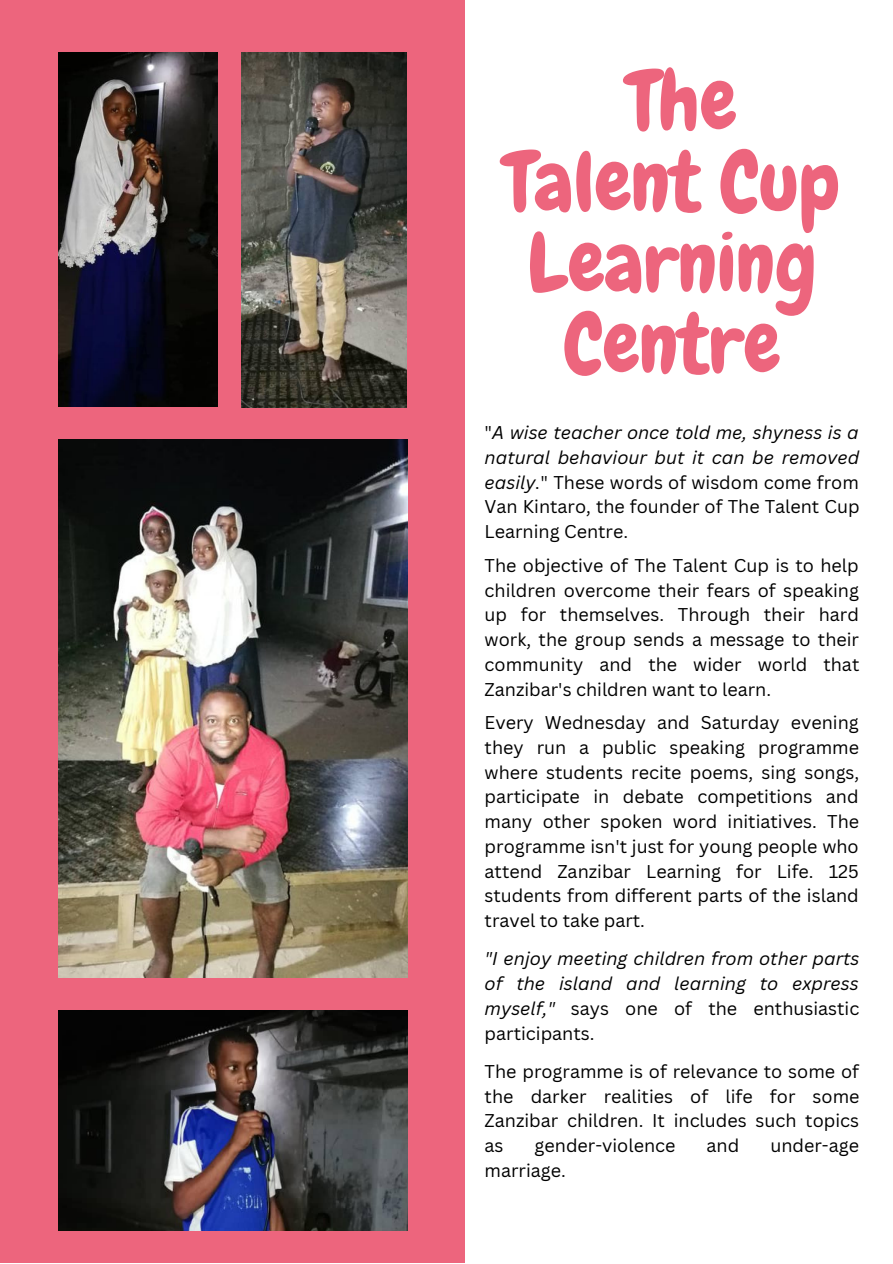
<style>
.page{position:relative;width:893px;height:1264px;background:#fff}
.page>*{position:absolute;margin:0;border:0;box-sizing:border-box;transform-origin:0 0}
.t1{font:82.2px/81px "Chewy";color:#ed657d;text-align:center}
.t2{font:18px/24.8px "Canva Sans";color:#000;text-align:justify}
.t3{font:italic 18px/24.8px "Canva Sans";color:#000;text-align:justify}
.s1{font-style:italic}
.s2{font-style:normal}
</style>
<div class="page">
<div style="left:0;top:0;width:464px;height:1262px;background:#ed657d"></div>
<img style="left:59px;top:53px;width:158px;height:354px">
<img style="left:59px;top:439px;width:348px;height:539px">
<img style="left:241px;top:53px;width:165px;height:354px">
<img style="left:59px;top:1010px;width:348px;height:220px">
<h1 class="t1" style="left:504px;top:61px;width:338px">The<br>Talent Cup<br>Learning<br>Centre</h1>
<p class="t2" style="left:484px;top:420px;width:376px">"<span class="s1">A wise teacher once told me, shyness is a natural behaviour but it can be removed easily.</span>" These words of wisdom come from Van Kintaro, the founder of The Talent Cup Learning Centre.</p>
<p class="t2" style="left:484px;top:552px;width:376px">The objective of The Talent Cup is to help children overcome their fears of speaking up for themselves. Through their hard work, the group sends a message to their community and the wider world that Zanzibar's children want to learn.</p>
<p class="t2" style="left:484px;top:710px;width:376px">Every Wednesday and Saturday evening they run a public speaking programme where students recite poems, sing songs, participate in debate competitions and many other spoken word initiatives. The programme isn't just for young people who attend Zanzibar Learning for Life. 125 students from different parts of the island travel to take part.</p>
<p class="t3" style="left:484px;top:946px;width:376px">"I enjoy meeting children from other parts of the island and learning to express myself," <span class="s2">says one of the enthusiastic participants.</span></p>
<p class="t2" style="left:484px;top:1058px;width:376px">The programme is of relevance to some of the darker realities of life for some Zanzibar children. It includes such topics as</p>
<p class="t2" style="left:534px;top:1132px;width:142px">gender-violence</p>
<p class="t2" style="left:706px;top:1132px;width:34px">and</p>
<p class="t2" style="left:770px;top:1132px;width:90px">under-age</p>
<p class="t2" style="left:484px;top:1157px;width:83px">marriage.</p>
</div>
